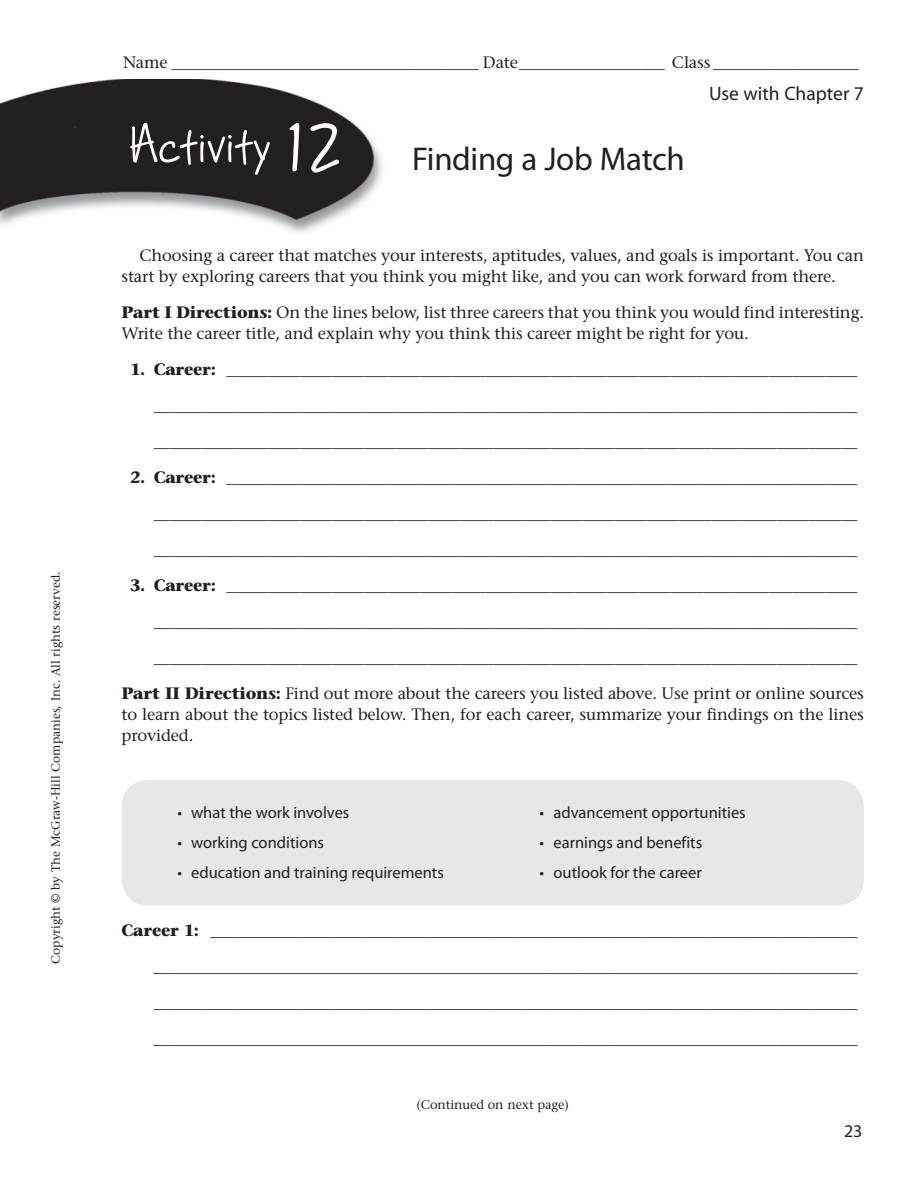
<style>
.page{position:relative;width:918px;height:1188px;background:#fff}
.page>*{position:absolute;margin:0;border:0;box-sizing:border-box;transform-origin:0 0}
.t1{font:52.5px "Bruno JB Std";color:#fff}
.t2{font:33px "Myriad Pro";letter-spacing:-.01em;color:#231f20}
.t3{font:19.5px "Myriad Pro";color:#231f20}
.t4{font:18px "Myriad Pro";color:#231f20}
.t5{font:500 16.5px/36px "Stone Serif Std";letter-spacing:-.01em;color:#231f20}
.t6{font:16.5px "Myriad Pro";color:#231f20}
.t7{font:500 12.75px "Stone Serif Std";letter-spacing:-.01em;color:#231f20}
.t8{font:500 12px "Stone Serif Std";color:#231f20}
.s1{font-size:81px}
.s2{font-weight:700}
</style>
<div class="page">
<img style="left:0;top:80px;width:383px;height:153px">
<div style="left:122px;top:780px;width:742px;height:126px;background:#e6e7e9;border-radius:27px"></div>
<p class="t8" style="left:51px;top:964px;width:394px;rotate:-90deg">Copyright © by The McGraw-Hill Companies, Inc. All rights reserved.</p>
<p class="t5" style="left:123px;top:46px;width:737px">Name ______________________________________ Date __________________ Class __________________</p>
<p class="t1" style="left:128px;top:126px;width:219px">Activity <span class="s1">12</span></p>
<p class="t2" style="left:412px;top:146px;width:274px">Finding a Job Match</p>
<p class="t3" style="left:709px;top:86px;width:156px">Use with Chapter 7</p>
<p class="t5" style="left:122px;top:247px;width:744px;line-height:21px;text-indent:18px">Choosing a career that matches your interests, aptitudes, values, and goals is important. You can start by exploring careers that you think you might like, and you can work forward from there.</p>
<p class="t5" style="left:122px;top:304px;width:744px;line-height:21px"><span class="s2">Part I Directions:</span> On the lines below, list three careers that you think you would find interesting.<br>Write the career title, and explain why you think this career might be right for you.</p>
<p class="t5" style="left:154px;top:353px;width:705px;text-align:justify;text-indent:-24px"><span class="s2">1. Career:</span> ______________________________________________________________________________ _______________________________________________________________________________________ _______________________________________________________________________________________</p>
<p class="t5" style="left:154px;top:461px;width:705px;text-align:justify;text-indent:-24px"><span class="s2">2. Career:</span> ______________________________________________________________________________ _______________________________________________________________________________________ _______________________________________________________________________________________</p>
<p class="t5" style="left:130px;top:569px;width:729px"><span class="s2">3. Career:</span> ______________________________________________________________________________</p>
<p class="t5" style="left:154px;top:605px;width:705px">_______________________________________________________________________________________</p>
<p class="t5" style="left:154px;top:641px;width:705px">_______________________________________________________________________________________</p>
<p class="t5" style="left:122px;top:677px;width:744px"><span class="s2">Part II Directions:</span> Find out more about the careers you listed above. Use print or online sources</p>
<p class="t5" style="left:122px;top:706px;width:744px;line-height:21px">to learn about the topics listed below. Then, for each career, summarize your findings on the lines provided.</p>
<p class="t6" style="left:178px;top:806px;width:173px">• what the work involves</p>
<p class="t6" style="left:539px;top:806px;width:208px">• advancement opportunities</p>
<p class="t6" style="left:178px;top:836px;width:148px">• working conditions</p>
<p class="t6" style="left:539px;top:836px;width:164px">• earnings and benefits</p>
<p class="t6" style="left:178px;top:866px;width:268px">• education and training requirements</p>
<p class="t6" style="left:540px;top:866px;width:164px">• outlook for the career</p>
<p class="t5" style="left:154px;top:914px;width:705px;text-align:justify;text-indent:-32px"><span class="s2">Career 1:</span> ________________________________________________________________________________ _______________________________________________________________________________________ _______________________________________________________________________________________ _______________________________________________________________________________________</p>
<p class="t7" style="left:417px;top:1099px;width:154px">(Continued on next page)</p>
<p class="t4" style="left:844px;top:1124px;width:20px">23</p>
</div>
